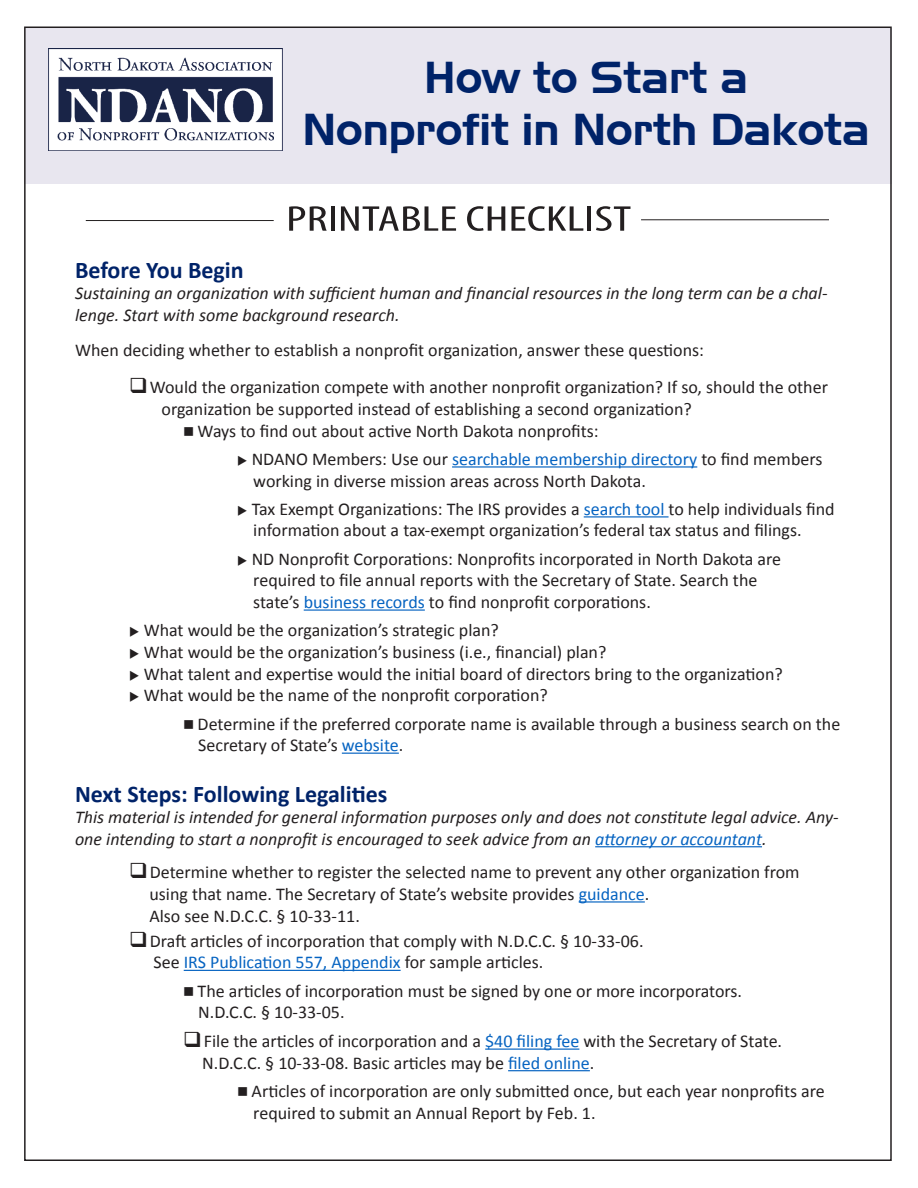
<style>
.page{position:relative;width:918px;height:1188px;background:#fff}
.page>*{position:absolute;margin:0;border:0;box-sizing:border-box;transform-origin:0 0}
.t1{font:43.5px "Aero Regular SWFTE";color:#002369}
.t2{font:condensed 36px "Myriad";color:#231f20;scale:1.43 1}
.t3{font:700 24px "Calibri";color:#002369}
.List_Paragraph{font:18px/21.6px "Calibri";color:#231f20}
.t4{font:italic 18px/21.6px "Calibri";color:#231f20}
.List_Paragraph-2{font:18px "Calibri";color:#0563c1}
.s1{color:#0563c1}
.s2{color:#231f20}
</style>
<div class="page">
<div style="left:24px;top:28px;width:868px;height:156px;background:#e8e6ef"></div>
<hr style="left:452px;top:466px;width:245px;height:2px;background:#0563c1">
<hr style="left:584px;top:516px;width:85px;height:2px;background:#0563c1">
<hr style="left:304px;top:609px;width:121px;height:2px;background:#0563c1">
<hr style="left:342px;top:753px;width:57px;height:1px;background:#0563c1">
<hr style="left:595px;top:846px;width:167px;height:1px;background:#0563c1">
<hr style="left:579px;top:901px;width:66px;height:2px;background:#0563c1">
<hr style="left:184px;top:970px;width:217px;height:1px;background:#0563c1">
<hr style="left:485px;top:1049px;width:94px;height:1px;background:#0563c1">
<hr style="left:508px;top:1070px;width:82px;height:1px;background:#0563c1">
<hr style="left:86px;top:220px;width:188px;height:1px;background:#231f20">
<hr style="left:641px;top:219px;width:188px;height:1px;background:#231f20">
<img style="left:48px;top:48px;width:235px;height:103px">
<p class="t1" style="left:424px;top:51px;width:325px">How to Start a</p>
<p class="t1" style="left:302px;top:103px;width:569px">Nonprofit in North Dakota</p>
<p class="t2" style="left:286px;top:201px;width:243px">PRINTABLE CHECKLIST</p>
<p class="t3" style="left:75px;top:255px;width:170px">Before You Begin</p>
<p class="t4" style="left:75px;top:282px;width:754px">Sustaining an organization with sufficient human and financial resources in the long term can be a chal&shy;lenge. Start with some background research.</p>
<p class="List_Paragraph" style="left:75px;top:339px;width:631px">When deciding whether to establish a nonprofit organization, answer these questions:</p>
<p class="List_Paragraph" style="left:129px;top:376px;width:700px">❑Would the organization compete with another nonprofit organization? If so, should the other</p>
<p class="List_Paragraph" style="left:162px;top:397px;width:532px">organization be supported instead of establishing a second organization?</p>
<p class="List_Paragraph" style="left:183px;top:419px;width:417px">■ Ways to find out about active North Dakota nonprofits:</p>
<p class="List_Paragraph" style="left:253px;top:447px;width:571px;text-indent:-16px">◆ NDANO Members: Use our <span class="s1">searchable membership directory</span> to find members working in diverse mission areas across North Dakota.</p>
<p class="List_Paragraph" style="left:237px;top:497px;width:599px">◆ Tax Exempt Organizations: The IRS provides a <span class="s1">search tool</span> to help individuals find</p>
<p class="List_Paragraph" style="left:253px;top:519px;width:550px">information about a tax-exempt organization’s federal tax status and filings.</p>
<p class="List_Paragraph" style="left:237px;top:547px;width:546px">◆ ND Nonprofit Corporations: Nonprofits incorporated in North Dakota are</p>
<p class="List_Paragraph" style="left:253px;top:569px;width:506px">required to file annual reports with the Secretary of State. Search the state’s <span class="s1">business records</span> to find nonprofit corporations.</p>
<p class="List_Paragraph" style="left:129px;top:619px;width:371px">◆ What would be the organization’s strategic plan?</p>
<p class="List_Paragraph" style="left:129px;top:640px;width:479px">◆ What would be the organization’s business (i.e., financial) plan?</p>
<p class="List_Paragraph" style="left:129px;top:662px;width:655px">◆ What talent and expertise would the initial board of directors bring to the organization?</p>
<p class="List_Paragraph" style="left:129px;top:684px;width:420px">◆ What would be the name of the nonprofit corporation?</p>
<p class="List_Paragraph" style="left:183px;top:712px;width:659px">■ Determine if the preferred corporate name is available through a business search on the</p>
<p class="List_Paragraph" style="left:198px;top:734px;width:207px">Secretary of State’s <span class="s1">website</span>.</p>
<p class="t3" style="left:75px;top:779px;width:314px">Next Steps: Following Legalities</p>
<p class="t4" style="left:75px;top:806px;width:765px">This material is intended for general information purposes only and does not constitute legal advice. Any&shy;one intending to start a nonprofit is encouraged to seek advice from an <span class="s1">attorney or accountant</span>.</p>
<p class="List_Paragraph" style="left:129px;top:861px;width:672px">❑Determine whether to register the selected name to prevent any other organization from</p>
<p class="List_Paragraph" style="left:149px;top:882px;width:501px">using that name. The Secretary of State’s website provides <span class="s1">guidance</span>.</p>
<p class="List_Paragraph" style="left:149px;top:904px;width:212px">Also see N.D.C.C. § 10-33-11.</p>
<p class="List_Paragraph" style="left:129px;top:929px;width:516px">❑Draft articles of incorporation that comply with N.D.C.C. § 10-33-06.</p>
<p class="List_Paragraph-2" style="left:153px;top:951px;width:392px"><span class="s2">See</span> IRS Publication 557, Appendix <span class="s2">for sample articles.</span></p>
<p class="List_Paragraph" style="left:183px;top:979px;width:560px">■ The articles of incorporation must be signed by one or more incorporators.</p>
<p class="List_Paragraph" style="left:198px;top:1001px;width:148px">N.D.C.C. § 10-33-05.</p>
<p class="List_Paragraph" style="left:183px;top:1029px;width:601px">❑File the articles of incorporation and a <span class="s1">$40 filing fee</span> with the Secretary of State.</p>
<p class="List_Paragraph" style="left:202px;top:1051px;width:394px">N.D.C.C. § 10-33-08. Basic articles may be <span class="s1">filed online</span>.</p>
<p class="List_Paragraph" style="left:237px;top:1079px;width:589px">■ Articles of incorporation are only submitted once, but each year nonprofits are</p>
<p class="List_Paragraph" style="left:253px;top:1101px;width:344px">required to submit an Annual Report by Feb. 1.</p>
</div>
